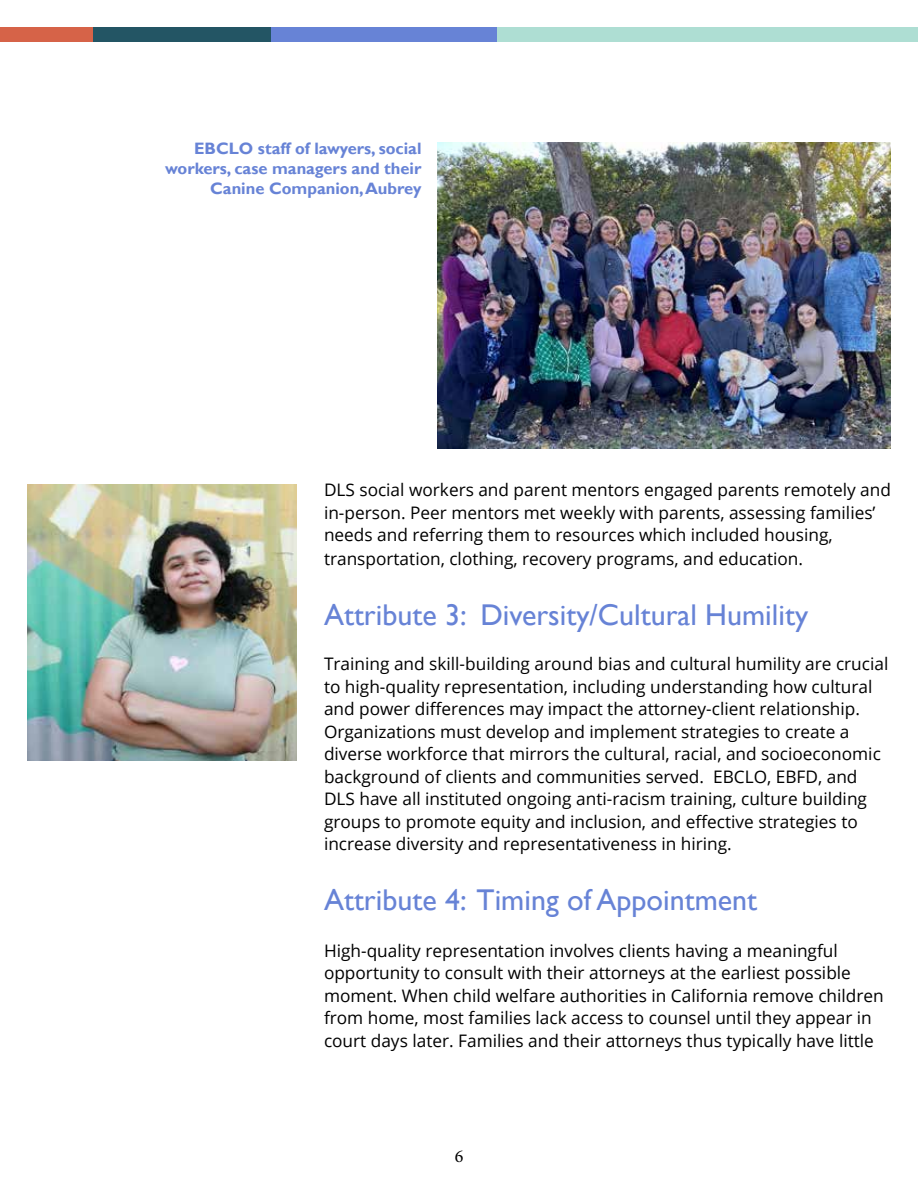
<style>
.page{position:relative;width:918px;height:1188px;background:#fff}
.page>*{position:absolute;margin:0;border:0;box-sizing:border-box;transform-origin:0 0}
.t1{font:30px "Gill Sans";color:#6783d6}
.t2{font:18px "Minion Pro";color:#000}
.t3{font:17.25px/22.5px "Open Sans";color:#000}
.t4{font:700 16.5px/19.8px "Gill Sans";color:#6783d6;text-align:right}
</style>
<div class="page">
<div style="left:0;top:27px;width:918px;height:15px;background:#d66348"></div>
<div style="left:94px;top:27px;width:824px;height:15px;background:#235564"></div>
<div style="left:271px;top:27px;width:647px;height:15px;background:#6783d6"></div>
<div style="left:498px;top:27px;width:420px;height:15px;background:#aeded3"></div>
<img style="left:437px;top:143px;width:454px;height:305px">
<img style="left:27px;top:485px;width:270px;height:276px">
<p class="t4" style="left:165px;top:139px;width:258px">EBCLO staff of lawyers, social workers, case managers and their<br>Canine Companion, Aubrey</p>
<p class="t3" style="left:324px;top:478px;width:569px;line-height:23px">DLS social workers and parent mentors engaged parents remotely and in-person. Peer mentors met weekly with parents, assessing families’ needs and referring them to resources which included housing, transportation, clothing, recovery programs, and education.</p>
<h1 class="t1" style="left:324px;top:598px;width:486px">Attribute 3: Diversity/Cultural Humility</h1>
<p class="t3" style="left:324px;top:653px;width:566px">Training and skill-building around bias and cultural humility are crucial to high-quality representation, including understanding how cultural and power differences may impact the attorney-client relationship.<br>Organizations must develop and implement strategies to create a diverse workforce that mirrors the cultural, racial, and socioeconomic background of clients and communities served. EBCLO, EBFD, and DLS have all instituted ongoing anti-racism training, culture building groups to promote equity and inclusion, and effective strategies to increase diversity and representativeness in hiring.</p>
<h1 class="t1" style="left:324px;top:883px;width:435px">Attribute 4: Timing of Appointment</h1>
<p class="t3" style="left:324px;top:939px;width:561px">High-quality representation involves clients having a meaningful opportunity to consult with their attorneys at the earliest possible moment. When child welfare authorities in California remove children from home, most families lack access to counsel until they appear in court days later. Families and their attorneys thus typically have little</p>
<p class="t2" style="left:455px;top:1144px;width:10px">6</p>
</div>
